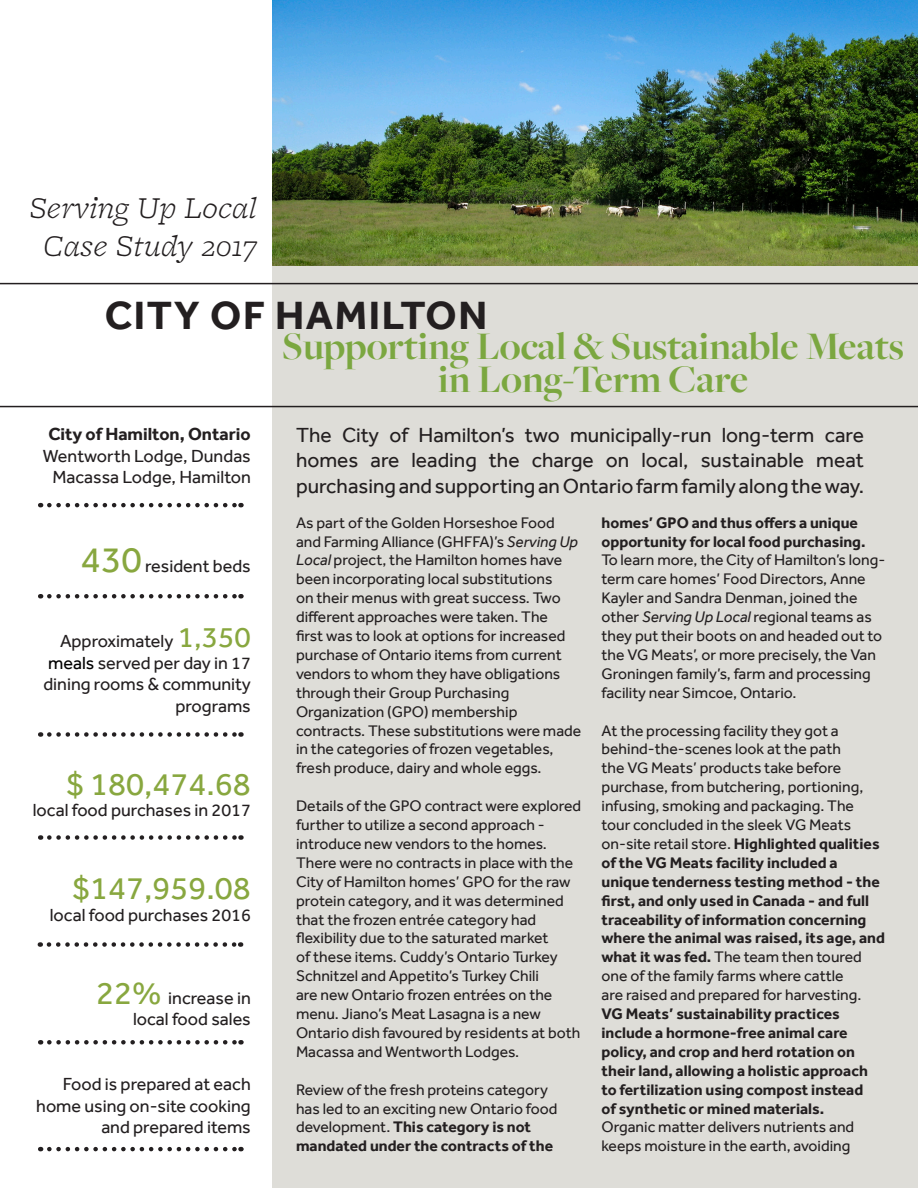
<style>
.page{position:relative;width:918px;height:1188px;background:#fff}
.page>*{position:absolute;margin:0;border:0;box-sizing:border-box;transform-origin:0 0}
.t1{font:700 40.5px "Freight Big Pro";color:#7ba740}
.t2{font:700 40.5px "Effra";letter-spacing:.04em;color:#231f20}
.t3{font:33px "Effra";color:#88a73f}
.t4{font:italic 300 31.5px "Freight Micro Pro";color:#231f20}
.t5{font:21px/25.2px "Effra";color:#231f20;text-align:justify}
.t6{font:18px/21.6px "Effra";color:#231f20;text-align:right}
.t7{font:700 18px "Effra";color:#231f20}
.t8{font:15.75px/18.9px "Effra";color:#231f20}
.t9{font:700 15.75px/18.9px "Effra";color:#231f20}
.s1{font-size:37.5px;color:#88a73f}
.s2{font-size:30px;color:#88a73f}
.s3{color:#000}
.s4{font-size:33px;color:#88a73f}
.s5{font-style:italic}
.s6{font-weight:700}
.s7{font-weight:400}
</style>
<div class="page">
<div style="left:272px;top:266px;width:646px;height:922px;background:#deddd8"></div>
<hr style="left:0;top:283px;width:918px;height:1px;background:#231f20">
<hr style="left:0;top:406px;width:918px;height:1px;background:#231f20">
<img style="left:272px;top:0;width:646px;height:266px">
<svg style="left:49px;top:503px;width:192px;height:4px"></svg>
<svg style="left:49px;top:594px;width:192px;height:4px"></svg>
<svg style="left:49px;top:732px;width:192px;height:5px"></svg>
<svg style="left:49px;top:835px;width:192px;height:5px"></svg>
<svg style="left:49px;top:942px;width:192px;height:5px"></svg>
<svg style="left:49px;top:1040px;width:192px;height:5px"></svg>
<svg style="left:49px;top:1147px;width:192px;height:4px"></svg>
<p class="t4" style="left:29px;top:187px;width:229px">Serving Up Local</p>
<p class="t4" style="left:43px;top:224px;width:215px">Case Study 2017</p>
<p class="t2" style="left:105px;top:291px;width:384px">CITY OF HAMILTON</p>
<p class="t7" style="left:48px;top:424px;width:204px">City of Hamilton, Ontario</p>
<p class="t6" style="left:43px;top:445px;width:210px">Wentworth Lodge, Dundas</p>
<p class="t6" style="left:52px;top:466px;width:200px">Macassa Lodge, Hamilton</p>
<p class="t6" style="left:81px;top:555px;width:172px"><span class="s1">430</span> resident beds</p>
<p class="t6" style="left:43px;top:630px;width:209px">Approximately <span class="s2">1,350 </span><span class="s3">meals</span> served per day in 17 dining rooms &amp; community programs</p>
<p class="t3" style="left:66px;top:764px;width:186px">$ 180,474.68</p>
<p class="t6" style="left:33px;top:799px;width:220px">local food purchases in 2017</p>
<p class="t3" style="left:72px;top:869px;width:180px">$147,959.08</p>
<p class="t6" style="left:50px;top:904px;width:203px">local food purchases 2016</p>
<p class="t6" style="left:96px;top:987px;width:156px"><span class="s4">22%</span> increase in</p>
<p class="t6" style="left:133px;top:1008px;width:119px">local food sales</p>
<p class="t6" style="left:36px;top:1073px;width:216px">Food is prepared at each home using on-site cooking and prepared items</p>
<p class="t1" style="left:282px;top:319px;width:623px">Supporting Local &amp; Sustainable Meats</p>
<p class="t1" style="left:438px;top:352px;width:312px">in Long-Term Care</p>
<p class="t5" style="left:296px;top:422px;width:570px">The City of Hamilton’s two municipally-run long-term care homes are leading the charge on local, sustainable meat purchasing and supporting an Ontario farm family along the way.</p>
<p class="t8" style="left:296px;top:513px;width:287px">As part of the Golden Horseshoe Food and Farming Alliance (GHFFA)’s <span class="s5">Serving Up Local</span> project, the Hamilton homes have been incorporating local substitutions<br>on their menus with great success. Two different approaches were taken. The<br>first was to look at options for increased purchase of Ontario items from current vendors to whom they have obligations through their Group Purchasing Organization (GPO) membership contracts. These substitutions were made in the categories of frozen vegetables, fresh produce, dairy and whole eggs.</p>
<p class="t8" style="left:296px;top:796px;width:287px">Details of the GPO contract were explored further to utilize a second approach - introduce new vendors to the homes.<br>There were no contracts in place with the City of Hamilton homes’ GPO for the raw protein category, and it was determined that the frozen entrée category had flexibility due to the saturated market<br>of these items. Cuddy’s Ontario Turkey Schnitzel and Appetito’s Turkey Chili<br>are new Ontario frozen entrées on the menu. Jiano’s Meat Lasagna is a new Ontario dish favoured by residents at both Macassa and Wentworth Lodges.</p>
<p class="t8" style="left:296px;top:1080px;width:263px">Review of the fresh proteins category has led to an exciting new Ontario food development. <span class="s6">This category is not mandated under the contracts of the</span></p>
<p class="t9" style="left:602px;top:513px;width:266px">homes’ GPO and thus offers a unique opportunity for local food purchasing.</p>
<p class="t8" style="left:602px;top:551px;width:285px">To learn more, the City of Hamilton’s long&shy;term care homes’ Food Directors, Anne Kayler and Sandra Denman, joined the other <span class="s5">Serving Up Local</span> regional teams as they put their boots on and headed out to the VG Meats’, or more precisely, the Van Groningen family’s, farm and processing facility near Simcoe, Ontario.</p>
<p class="t9" style="left:602px;top:721px;width:285px"><span class="s7">At the processing facility they got a behind-the-scenes look at the path<br>the VG Meats’ products take before purchase, from butchering, portioning, infusing, smoking and packaging. The tour concluded in the sleek VG Meats on-site retail store.</span> Highlighted qualities of the VG Meats facility included a unique tenderness testing method - the first, and only used in Canada - and full traceability of information concerning where the animal was raised, its age, and what it was fed. <span class="s7">The team then toured one of the family farms where cattle<br>are raised and prepared for harvesting.<br></span>VG Meats’ sustainability practices include a hormone-free animal care policy, and crop and herd rotation on their land, allowing a holistic approach to fertilization using compost instead<br>of synthetic or mined materials.<br><span class="s7">Organic matter delivers nutrients and keeps moisture in the earth, avoiding</span></p>
</div>
